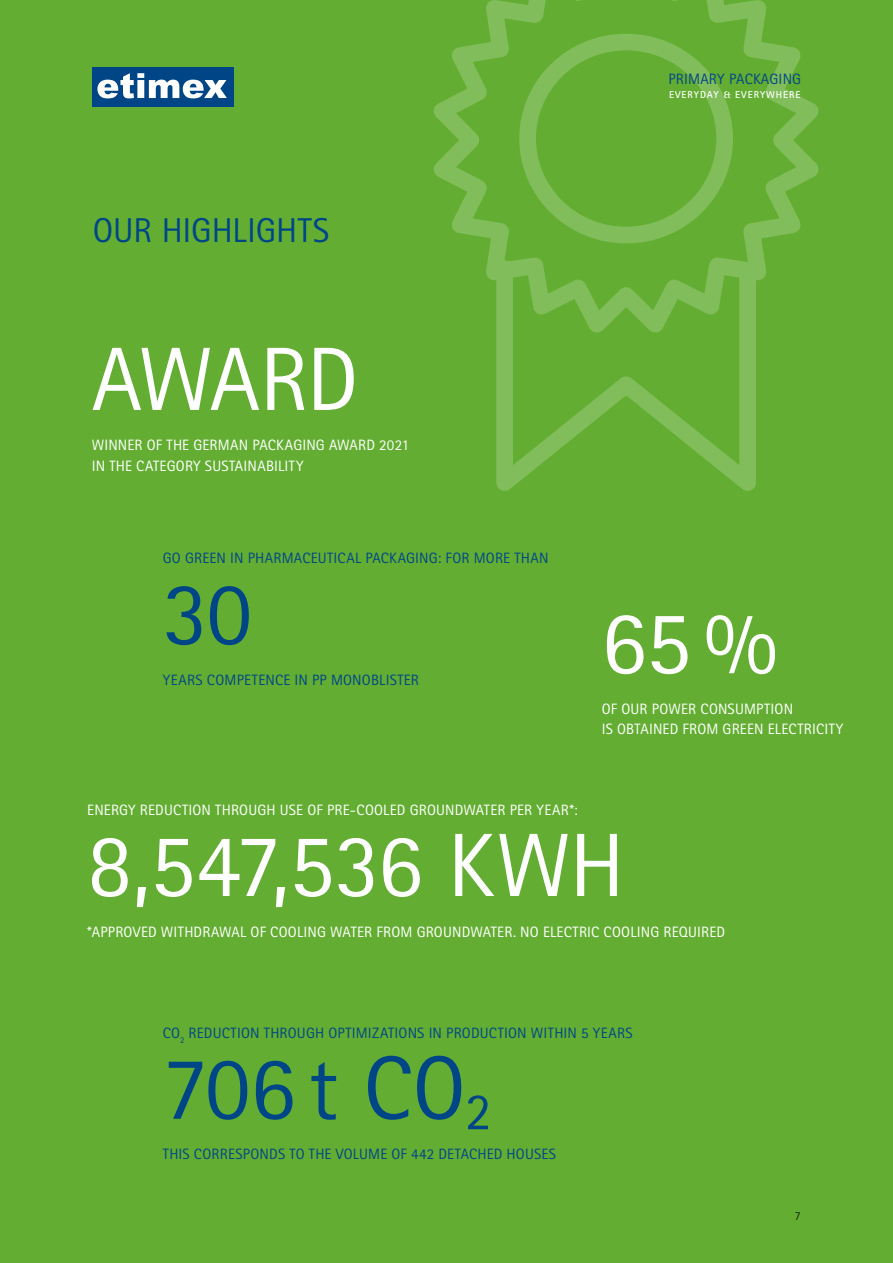
<style>
.page{position:relative;width:893px;height:1263px;background:#63ae32}
.page>*{position:absolute;margin:0;border:0;box-sizing:border-box;transform-origin:0 0}
.t1{font:90px "Rotis Sans Serif Std";letter-spacing:-.015em;color:#fff}
.t2{font:90px "Rotis Sans Serif Std";letter-spacing:-.005em;color:#004687}
.t3{font:34.5px "Rotis Sans Serif Std";color:#004687}
.t4{font:15px/20.2px "Rotis Sans Serif Std";letter-spacing:.01em;color:#fff}
.t5{font:15px "Rotis Sans Serif Std";letter-spacing:.015em;color:#004687}
.t6{font:300 12px "Rotis Sans Serif Std";color:#000}
.t7{font:700 10.05px "Rotis Sans Serif Std";letter-spacing:.095em;color:#fff}
</style>
<div class="page">
<svg style="left:434px;top:0;width:385px;height:491px"></svg>
<div style="left:92px;top:67px;width:142px;height:39px;background:#004687"></div>
<svg style="left:97px;top:73px;width:130px;height:25px"></svg>
<p class="t5" style="left:668px;top:70px;width:134px">PRIMARY PACKAGING</p>
<h2 class="t3" style="left:93px;top:210px;width:238px">OUR HIGHLIGHTS</h2>
<h1 class="t1" style="left:92px;top:326px;width:268px">AWARD</h1>
<p class="t4" style="left:92px;top:435px;width:319px">WINNER OF THE GERMAN PACKAGING AWARD 2021<br>IN THE CATEGORY SUSTAINABILITY</p>
<p class="t5" style="left:163px;top:549px;width:387px">GO GREEN IN PHARMACEUTICAL PACKAGING: FOR MORE THAN</p>
<h1 class="t2" style="left:163px;top:561px;width:91px">30</h1>
<p class="t5" style="left:163px;top:671px;width:258px">YEARS COMPETENCE IN PP MONOBLISTER</p>
<p class="t7" style="left:669px;top:88px;width:133px">EVERYDAY &amp; EVERYWHERE</p>
<h1 class="t1" style="left:601px;top:590px;width:178px">65%</h1>
<p class="t4" style="left:602px;top:698px;width:243px">OF OUR POWER CONSUMPTION<br>IS OBTAINED FROM GREEN ELECTRICITY</p>
<p class="t4" style="left:87px;top:800px;width:492px">ENERGY REDUCTION THROUGH USE OF PRE-COOLED GROUNDWATER PER YEAR*:</p>
<h1 class="t1" style="left:87px;top:812px;width:539px">8,547,536 KWH</h1>
<p class="t4" style="left:87px;top:921px;width:639px">*APPROVED WITHDRAWAL OF COOLING WATER FROM GROUNDWATER. NO ELECTRIC COOLING REQUIRED</p>
<p class="t5" style="left:163px;top:1024px;width:471px">CO<sub>2</sub> REDUCTION THROUGH OPTIMIZATIONS IN PRODUCTION WITHIN 5 YEARS</p>
<h1 class="t2" style="left:163px;top:1035px;width:330px">706 t CO<sub>2</sub></h1>
<p class="t5" style="left:163px;top:1145px;width:395px">THIS CORRESPONDS TO THE VOLUME OF 442 DETACHED HOUSES</p>
<p class="t6" style="left:795px;top:1209px;width:7px">7</p>
</div>
